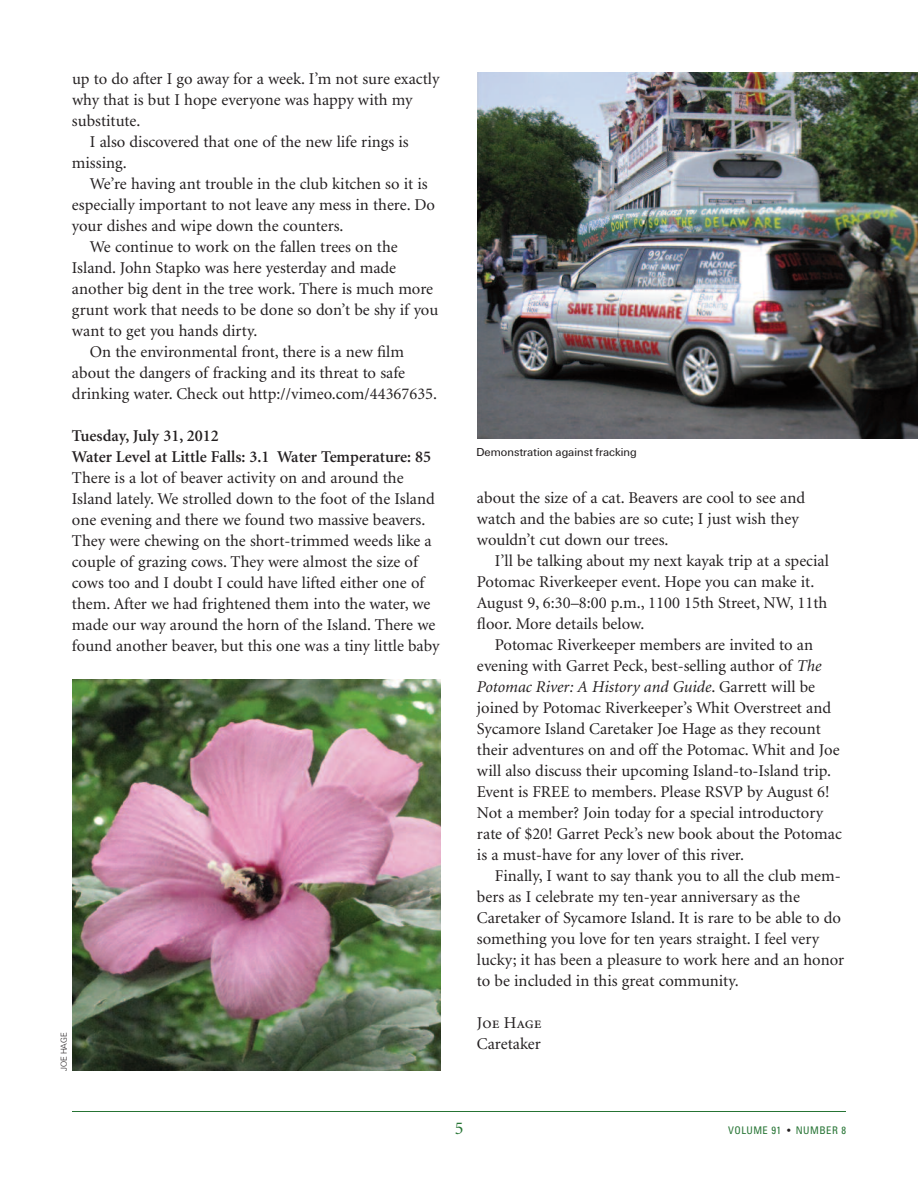
<style>
.page{position:relative;width:918px;height:1188px;background:#fff}
.page>*{position:absolute;margin:0;border:0;box-sizing:border-box;transform-origin:0 0}
.t1{font:18px "Minion";color:#267434}
.t2{font:16.5px/21px "Minion";color:#231f20}
.t3{font:600 16.5px/21px "Minion";color:#231f20}
.t4{font:16.5px "Minion Regular SC";color:#231f20}
.t5{font:12px "U55";color:#231f20}
.t6{font:condensed 10.5px "Univers";letter-spacing:.045em;color:#267434}
.t7{font:9px "U45";color:#231f20}
.s1{font-style:italic}
.s2{color:#231f20}
</style>
<div class="page">
<hr style="left:72px;top:1111px;width:774px;height:1px;background:#267434">
<img style="left:72px;top:680px;width:369px;height:391px">
<img style="left:477px;top:72px;width:441px;height:366px">
<p class="t2" style="left:72px;top:69px;width:369px">up to do after I go away for a week. I’m not sure exactly</p>
<p class="t2" style="left:72px;top:90px;width:342px">why that is but I hope everyone was happy with my</p>
<p class="t2" style="left:72px;top:111px;width:70px">substitute.</p>
<p class="t2" style="left:90px;top:132px;width:320px">I also discovered that one of the new life rings is</p>
<p class="t2" style="left:72px;top:153px;width:56px">missing.</p>
<p class="t2" style="left:90px;top:174px;width:339px">We’re having ant trouble in the club kitchen so it is</p>
<p class="t2" style="left:72px;top:195px;width:364px">especially important to not leave any mess in there. Do</p>
<p class="t2" style="left:72px;top:216px;width:273px">your dishes and wipe down the counters.</p>
<p class="t2" style="left:90px;top:237px;width:309px">We continue to work on the fallen trees on the</p>
<p class="t2" style="left:72px;top:258px;width:326px">Island. John Stapko was here yesterday and made</p>
<p class="t2" style="left:72px;top:279px;width:363px">another big dent in the tree work. There is much more</p>
<p class="t2" style="left:72px;top:300px;width:368px">grunt work that needs to be done so don’t be shy if you</p>
<p class="t2" style="left:72px;top:321px;width:187px">want to get you hands dirty.</p>
<p class="t2" style="left:90px;top:342px;width:316px">On the environmental front, there is a new film</p>
<p class="t2" style="left:72px;top:363px;width:335px">about the dangers of fracking and its threat to safe</p>
<p class="t2" style="left:72px;top:384px;width:367px">drinking water. Check out http://vimeo.com/44367635.</p>
<p class="t3" style="left:72px;top:426px;width:361px">Tuesday, July 31, 2012<br>Water Level at Little Falls: 3.1 Water Temperature: 85</p>
<p class="t2" style="left:72px;top:468px;width:369px">There is a lot of beaver activity on and around the Island lately. We strolled down to the foot of the Island one evening and there we found two massive beavers.<br>They were chewing on the short-trimmed weeds like a couple of grazing cows. They were almost the size of cows too and I doubt I could have lifted either one of them. After we had frightened them into the water, we made our way around the horn of the Island. There we found another beaver, but this one was a tiny little baby</p>
<p class="t7" style="left:61px;top:1071px;width:40px;rotate:-90deg">JOE HAGE</p>
<p class="t5" style="left:476px;top:448px;width:162px">Demonstration against fracking</p>
<p class="t2" style="left:477px;top:489px;width:330px">about the size of a cat. Beavers are cool to see and watch and the babies are so cute; I just wish they wouldn’t cut down our trees.</p>
<p class="t2" style="left:477px;top:552px;width:353px;text-indent:18px">I’ll be talking about my next kayak trip at a special Potomac Riverkeeper event. Hope you can make it.<br>August 9, 6:30–8:00 p.m., 1100 15th Street, NW, 11th floor. More details below.</p>
<p class="t2" style="left:477px;top:636px;width:366px;text-indent:18px">Potomac Riverkeeper members are invited to an evening with Garret Peck, best-selling author of <span class="s1">The Potomac River: A History and Guide</span>. Garrett will be joined by Potomac Riverkeeper’s Whit Overstreet and Sycamore Island Caretaker Joe Hage as they recount their adventures on and off the Potomac. Whit and Joe will also discuss their upcoming Island-to-Island trip.<br>Event is FREE to members. Please RSVP by August 6!<br>Not a member? Join today for a special introductory rate of $20! Garret Peck’s new book about the Potomac is a must-have for any lover of this river.</p>
<p class="t2" style="left:477px;top:867px;width:369px;text-indent:18px">Finally, I want to say thank you to all the club mem&shy;bers as I celebrate my ten-year anniversary as the Caretaker of Sycamore Island. It is rare to be able to do something you love for ten years straight. I feel very lucky; it has been a pleasure to work here and an honor to be included in this great community.</p>
<p class="t4" style="left:477px;top:1017px;width:66px">Joe Hage</p>
<p class="t2" style="left:477px;top:1035px;width:65px">Caretaker</p>
<p class="t1" style="left:455px;top:1121px;width:10px">5</p>
<p class="t6" style="left:728px;top:1126px;width:119px">VOLUME 91 <span class="s2">•</span> NUMBER 8</p>
</div>
